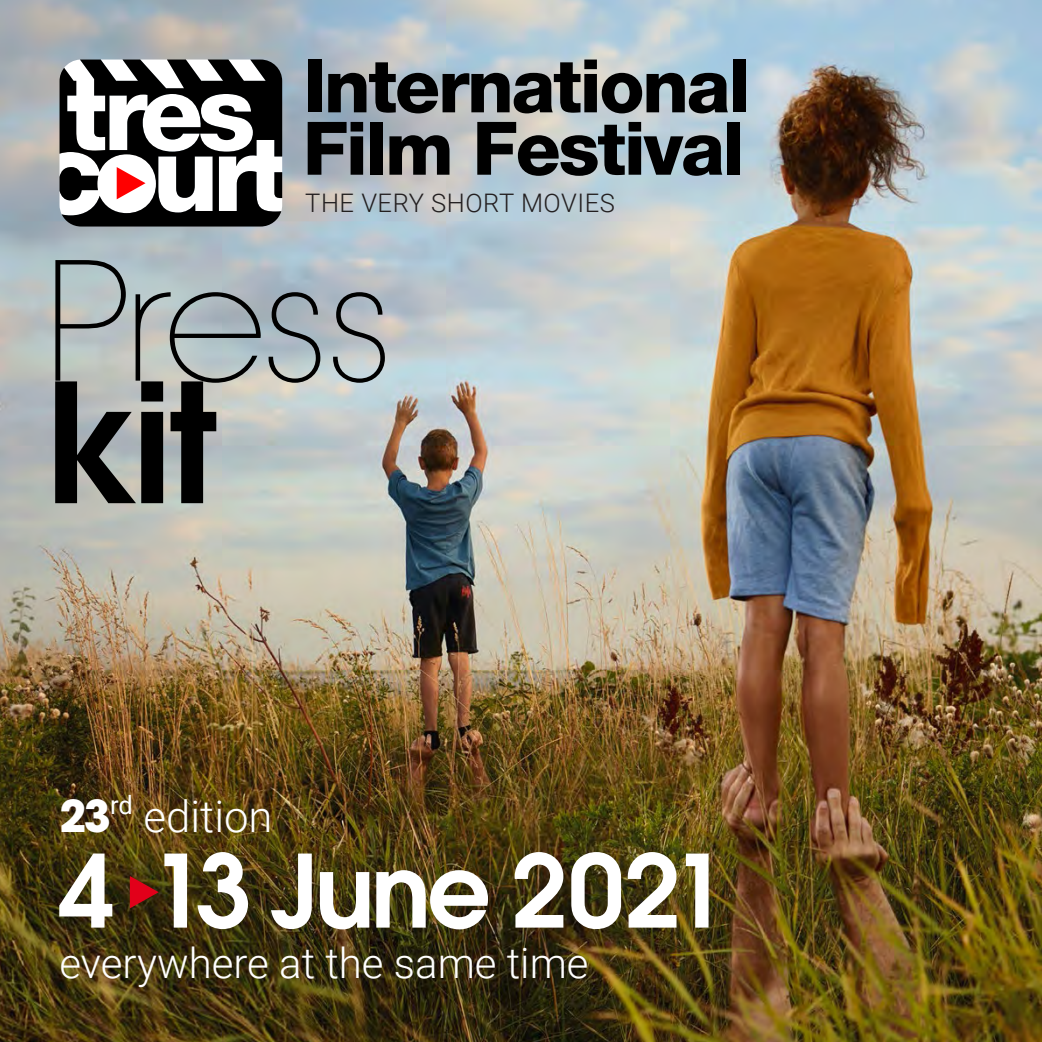
<style>
.page{position:relative;width:1042px;height:1042px;background:#fff}
.page>*{position:absolute;margin:0;border:0;box-sizing:border-box;transform-origin:0 0}
.t1{font:600 164.5px "ITC Avant Garde Pro";color:#000}
.t2{font:200 162.92px "ITC Avant Garde Pro";letter-spacing:-.03em;color:#000}
.t3{font:600 100.1px "ITC Avant Garde Pro";letter-spacing:-.04em;color:#fff}
.t4{font:300 43.75px "Roboto";color:#fff}
.t5{font:300 42px "Roboto";color:#fff}
.t6{font:300 25.55px "Roboto";letter-spacing:.02em;color:#231f20}
.s1{font-family:"ITC Avant Garde Pro";font-weight:700}
</style>
<div class="page">
<img style="left:0;top:0;width:1042px;height:1042px">
<div style="left:308px;top:60px;width:13px;height:52px;background:#000"></div>
<svg style="left:328px;top:60px;width:400px;height:53px;background:#61676a"></svg>
<div style="left:733px;top:60px;width:12px;height:52px;background:#000"></div>
<svg style="left:308px;top:122px;width:55px;height:53px;background:#3d4146"></svg>
<div style="left:370px;top:122px;width:13px;height:53px;background:#000"></div>
<svg style="left:389px;top:135px;width:60px;height:40px;background:#3e3e3e"></svg>
<svg style="left:477px;top:122px;width:245px;height:54px;background:#5f6669"></svg>
<div style="left:727px;top:122px;width:13px;height:53px;background:#000"></div>
<svg style="left:60px;top:60px;width:222px;height:166px"></svg>
<svg style="left:130px;top:876px;width:29px;height:32px"></svg>
<p class="t6" style="left:305px;top:185px;width:311px">THE VERY SHORT MOVIES</p>
<h2 class="t2" style="left:45px;top:218px;width:352px">Press</h2>
<h1 class="t1" style="left:42px;top:335px;width:176px">kit</h1>
<p class="t4" style="left:60px;top:785px;width:215px"><span class="s1">23</span><sup>rd</sup> edition</p>
<h3 class="t3" style="left:58px;top:825px;width:672px">4 13 June 2021</h3>
<p class="t5" style="left:60px;top:933px;width:530px">everywhere at the same time</p>
</div>
